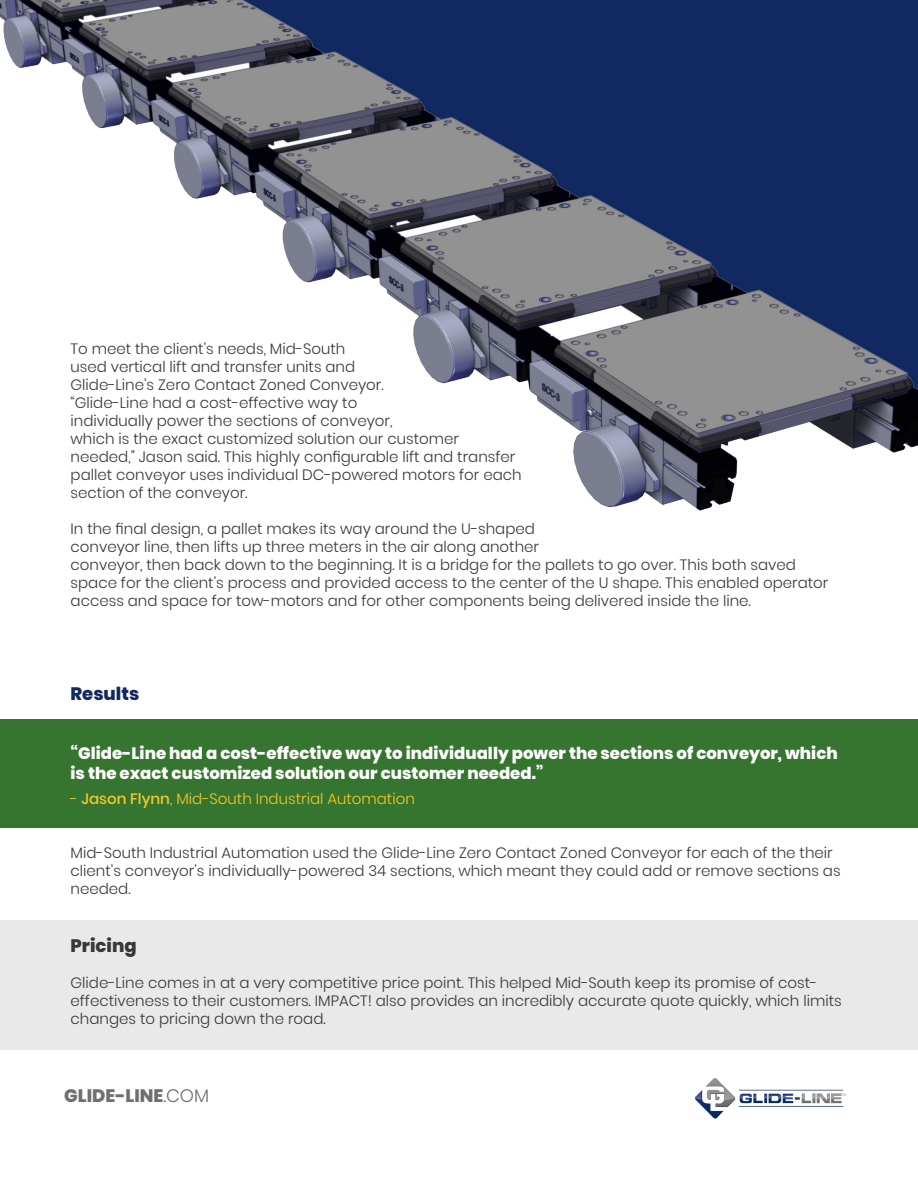
<style>
.page{position:relative;width:918px;height:1188px;background:#fff}
.page>*{position:absolute;margin:0;border:0;box-sizing:border-box;transform-origin:0 0}
.t1{font:800 18px "Poppins";color:#6f6f6f}
.t2{font:800 18px "Poppins";color:#122960}
.t3{font:800 18px "Poppins";color:#373737}
.t4{font:800 16.5px/19.8px "Poppins";color:#fff}
.t5{font:300 15px/18px "Poppins";color:#373737}
.t6{font:300 15px "Poppins";color:#f6c82a}
.s1{font-weight:500}
.s2{font-weight:300}
</style>
<div class="page">
<div style="left:0;top:719px;width:918px;height:109px;background:#36752f"></div>
<div style="left:0;top:920px;width:918px;height:129px;background:#e9e9e9"></div>
<img style="left:0;top:0;width:918px;height:511px">
<img style="left:696px;top:1078px;width:150px;height:41px">
<p class="t5" style="left:71px;top:340px;width:453px">To meet the client’s needs, Mid-South<br>used vertical lift and transfer units and<br>Glide-Line’s Zero Contact Zoned Conveyor.<br>“Glide-Line had a cost-effective way to<br>individually power the sections of conveyor,<br>which is the exact customized solution our customer needed,” Jason said. This highly configurable lift and transfer pallet conveyor uses individual DC-powered motors for each section of the conveyor.</p>
<p class="t5" style="left:71px;top:520px;width:759px">In the final design, a pallet makes its way around the U-shaped<br>conveyor line, then lifts up three meters in the air along another<br>conveyor, then back down to the beginning. It is a bridge for the pallets to go over. This both saved space for the client’s process and provided access to the center of the U shape. This enabled operator access and space for tow-motors and for other components being delivered inside the line.</p>
<p class="t2" style="left:71px;top:683px;width:70px">Results</p>
<p class="t4" style="left:71px;top:744px;width:769px">“Glide-Line had a cost-effective way to individually power the sections of conveyor, which is the exact customized solution our customer needed.”</p>
<p class="t6" style="left:71px;top:790px;width:346px">- <span class="s1">Jason Flynn</span>, Mid-South Industrial Automation</p>
<p class="t5" style="left:71px;top:844px;width:772px">Mid-South Industrial Automation used the Glide-Line Zero Contact Zoned Conveyor for each of the their client’s conveyor’s individually-powered 34 sections, which meant they could add or remove sections as needed.</p>
<p class="t3" style="left:71px;top:935px;width:68px">Pricing</p>
<p class="t5" style="left:71px;top:974px;width:773px">Glide-Line comes in at a very competitive price point. This helped Mid-South keep its promise of cost&shy;effectiveness to their customers. IMPACT! also provides an incredibly accurate quote quickly, which limits changes to pricing down the road.</p>
<p class="t1" style="left:64px;top:1086px;width:146px">GLIDE-LINE<span class="s2">.COM</span></p>
</div>
